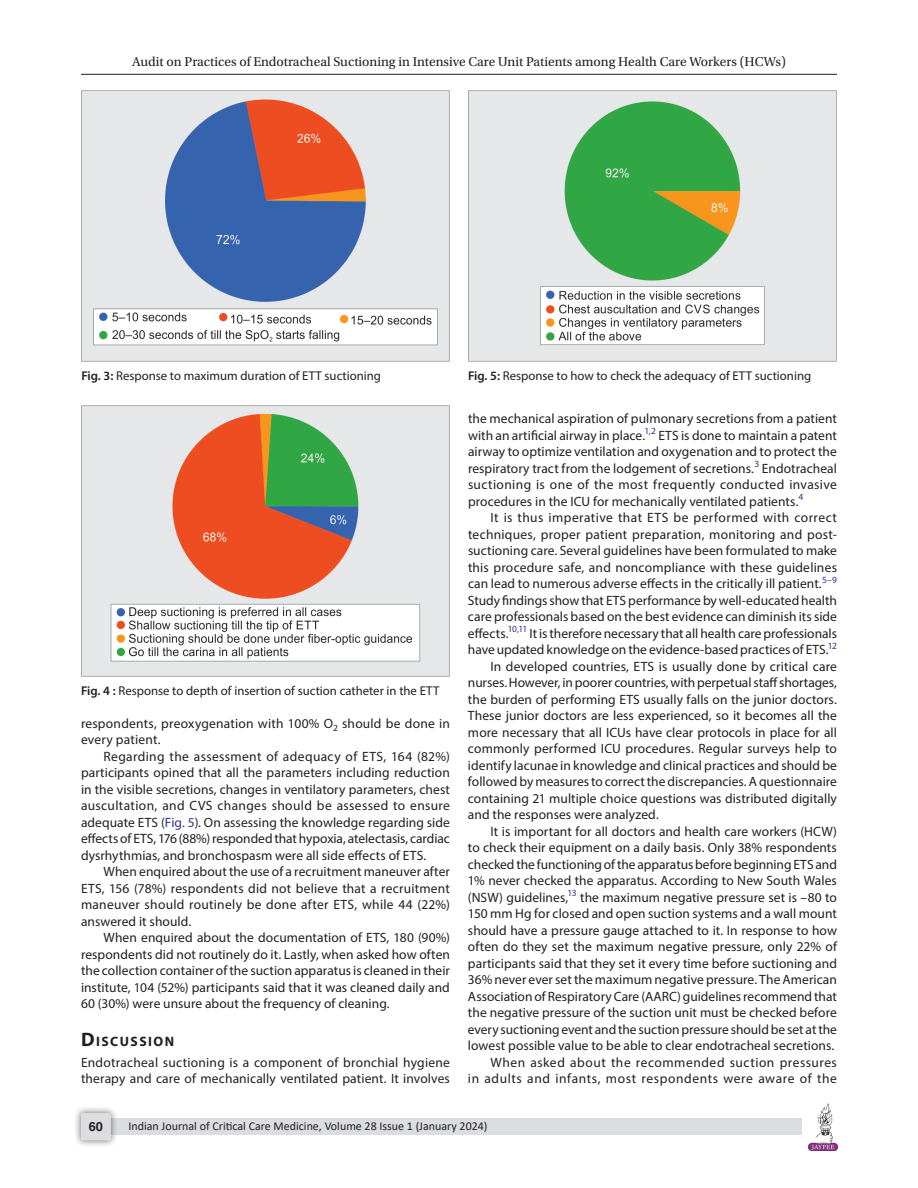
<style>
.page{position:relative;width:918px;height:1188px;background:#fff}
.page>*{position:absolute;margin:0;border:0;box-sizing:border-box;transform-origin:0 0}
.Head-1{font:700 13.65px "Myriad Pro";letter-spacing:.105em;color:#231f20}
.Para-Indent{font:13.5px/16.5px "Myriad Pro";letter-spacing:.005em;color:#231f20;text-align:justify}
.Para-NoIndent{font:13.5px/16.5px "Myriad Pro";letter-spacing:.01em;color:#231f20}
.t1{font:13.5px "Utopia Std";color:#231f20}
.Para-Indent-2{font:13.5px/16.5px "Myriad Pro";letter-spacing:.04em;color:#231f20;text-align:right}
.FigCaption{font:12.75px "Myriad Pro";color:#231f20}
.t2{font:700 12.75px "Helvetica LT Std";color:#231f20}
.t3{font:12px "Calibri";color:#231f20}
.s1{font-weight:600}
.s2{color:#2e3092}
.s3{font-size:19.5px}
</style>
<div class="page">
<hr style="left:81px;top:74px;width:756px;height:1px;background:#231f20">
<div style="left:96px;top:1119px;width:706px;height:16px;background:#dcdddf"></div>
<div style="left:73px;top:1106px;width:45px;height:41px;background:#231f20;opacity:.61"></div>
<div style="left:81px;top:1113px;width:30px;height:27px;background:#dcdddf;border-radius:2px"></div>
<img style="left:808px;top:1103px;width:29px;height:48px">
<img style="left:81px;top:90px;width:369px;height:271px">
<img style="left:81px;top:405px;width:368px;height:272px">
<img style="left:468px;top:90px;width:368px;height:271px">
<p class="t1" style="left:132px;top:55px;width:655px">Audit on Practices of Endotracheal Suctioning in Intensive Care Unit Patients among Health Care Workers (HCWs)</p>
<p class="FigCaption" style="left:81px;top:368px;width:301px"><span class="s1">Fig. 3:</span> Response to maximum duration of ETT suctioning</p>
<p class="FigCaption" style="left:81px;top:683px;width:360px"><span class="s1">Fig. 4 :</span> Response to depth of insertion of suction catheter in the ETT</p>
<p class="Para-Indent" style="left:81px;top:715px;width:371px">respondents, preoxygenation with 100% O<sub>2</sub> should be done in every patient.</p>
<p class="Para-Indent" style="left:81px;top:748px;width:371px;text-indent:22px">Regarding the assessment of adequacy of ETS, 164 (82%) participants opined that all the parameters including reduction in the visible secretions, changes in ventilatory parameters, chest auscultation, and CVS changes should be assessed to ensure adequate ETS (<span class="s2">Fig. 5</span>). On assessing the knowledge regarding side effects of ETS, 176 (88%) responded that hypoxia, atelectasis, cardiac dysrhythmias, and bronchospasm were all side effects of ETS.</p>
<p class="Para-Indent" style="left:81px;top:863px;width:371px;text-indent:22px">When enquired about the use of a recruitment maneuver after ETS, 156 (78%) respondents did not believe that a recruitment maneuver should routinely be done after ETS, while 44 (22%) answered it should.</p>
<p class="Para-Indent" style="left:81px;top:929px;width:371px;text-indent:22px">When enquired about the documentation of ETS, 180 (90%) respondents did not routinely do it. Lastly, when asked how often the collection container of the suction apparatus is cleaned in their institute, 104 (52%) participants said that it was cleaned daily and 60 (30%) were unsure about the frequency of cleaning.</p>
<p class="Head-1" style="left:81px;top:1032px;width:95px"><span class="s3">D</span>ISCUSSION</p>
<p class="Para-NoIndent" style="left:81px;top:1054px;width:371px">Endotracheal suctioning is a component of bronchial hygiene therapy and care of mechanically ventilated patient. It involves</p>
<p class="FigCaption" style="left:468px;top:368px;width:345px"><span class="s1">Fig. 5:</span> Response to how to check the adequacy of ETT suctioning</p>
<p class="Para-NoIndent" style="left:468px;top:410px;width:371px;text-align:justify">the mechanical aspiration of pulmonary secretions from a patient with an artificial airway in place.<sup>1,2</sup> ETS is done to maintain a patent airway to optimize ventilation and oxygenation and to protect the respiratory tract from the lodgement of secretions.<sup>3</sup> Endotracheal suctioning is one of the most frequently conducted invasive procedures in the ICU for mechanically ventilated patients.<sup>4</sup></p>
<p class="Para-Indent" style="left:468px;top:509px;width:371px;text-indent:23px">It is thus imperative that ETS be performed with correct techniques, proper patient preparation, monitoring and post&shy;suctioning care. Several guidelines have been formulated to make this procedure safe, and noncompliance with these guidelines can lead to numerous adverse effects in the critically ill patient.<sup>5–9<br></sup>Study findings show that ETS performance by well-educated health care professionals based on the best evidence can diminish its side effects.<sup>10,11</sup> It is therefore necessary that all health care professionals have updated knowledge on the evidence-based practices of ETS.<sup>12</sup></p>
<p class="Para-Indent" style="left:468px;top:658px;width:371px;text-indent:22px">In developed countries, ETS is usually done by critical care nurses. However, in poorer countries, with perpetual staff shortages, the burden of performing ETS usually falls on the junior doctors.<br>These junior doctors are less experienced, so it becomes all the more necessary that all ICUs have clear protocols in place for all commonly performed ICU procedures. Regular surveys help to identify lacunae in knowledge and clinical practices and should be followed by measures to correct the discrepancies. A questionnaire containing 21 multiple choice questions was distributed digitally and the responses were analyzed.</p>
<p class="Para-Indent" style="left:468px;top:823px;width:371px;text-indent:22px">It is important for all doctors and health care workers (HCW) to check their equipment on a daily basis. Only 38% respondents checked the functioning of the apparatus before beginning ETS and 1% never checked the apparatus. According to New South Wales (NSW) guidelines,<sup>13</sup> the maximum negative pressure set is –80 to 150 mm Hg for closed and open suction systems and a wall mount should have a pressure gauge attached to it. In response to how often do they set the maximum negative pressure, only 22% of participants said that they set it every time before suctioning and 36% never ever set the maximum negative pressure. The American Association of Respiratory Care (AARC) guidelines recommend that the negative pressure of the suction unit must be checked before every suctioning event and the suction pressure should be set at the lowest possible value to be able to clear endotracheal secretions.</p>
<p class="Para-Indent-2" style="left:468px;top:1054px;width:371px">When asked about the recommended suction pressures<br>in adults and infants, most respondents were aware of the</p>
<p class="t2" style="left:89px;top:1119px;width:16px">60</p>
<p class="t3" style="left:128px;top:1117px;width:361px">Indian Journal of Critical Care Medicine, Volume 28 Issue 1 (January 2024)</p>
</div>
